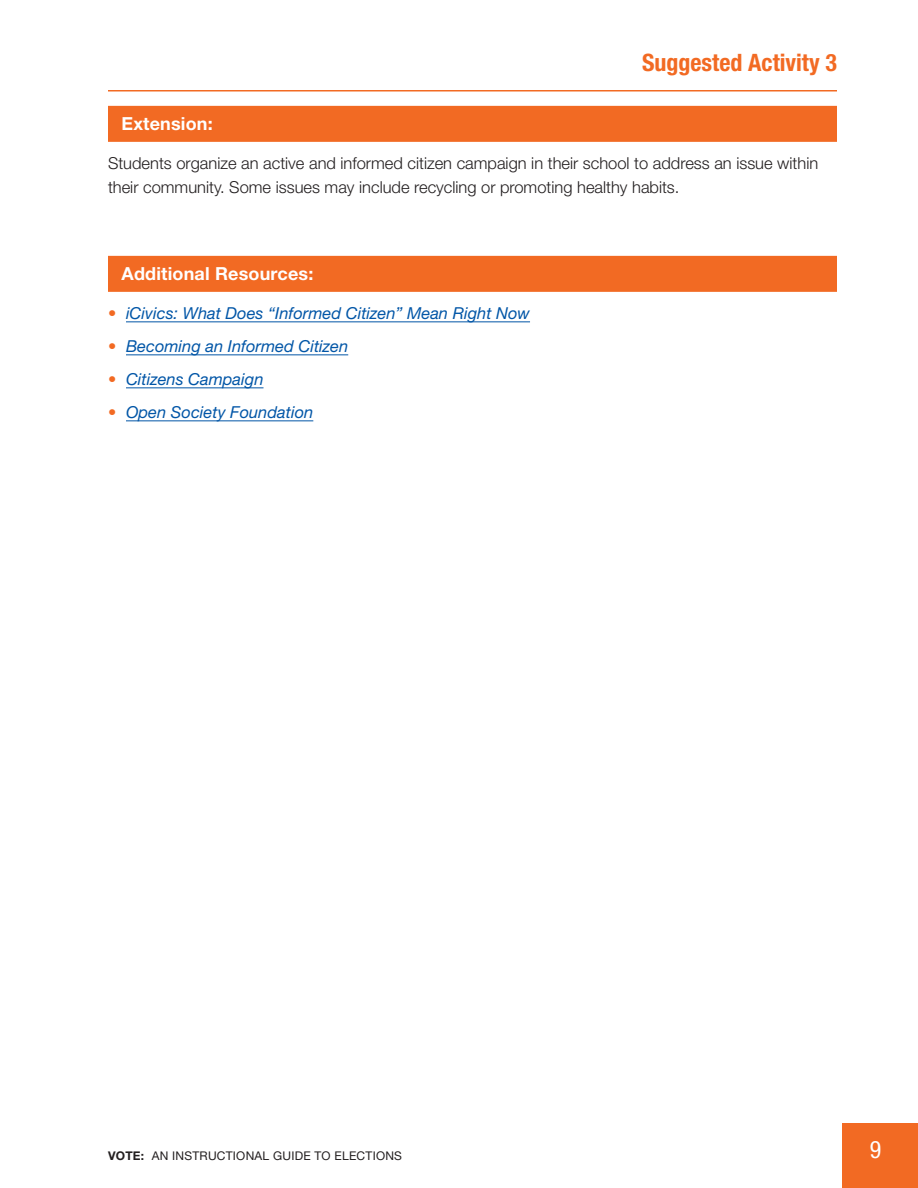
<style>
.page{position:relative;width:918px;height:1188px;background:#fff}
.page>*{position:absolute;margin:0;border:0;box-sizing:border-box;transform-origin:0 0}
.t1{font:700 condensed 24px "Helvetica Neue LT Std";color:#f26a23}
.t2{font:condensed 24px "Helvetica Neue LT Std";color:#fff}
.t3{font:700 18px "Helvetica Neue LT Std";letter-spacing:.01em;color:#fff}
.t4{font:300 16.5px/24px "Helvetica Neue LT Std";color:#231f20}
.t5{font:italic 16.5px "Helvetica Neue LT Std";color:#0256a7}
.t6{font:12px "Helvetica Neue LT Std";letter-spacing:.02em;color:#231f20}
.s1{color:#f26a23}
.s2{font-weight:700}
</style>
<div class="page">
<div style="left:842px;top:1123px;width:76px;height:65px;background:#f26a23"></div>
<div style="left:108px;top:106px;width:729px;height:36px;background:#f26a23"></div>
<div style="left:108px;top:256px;width:729px;height:36px;background:#f26a23"></div>
<hr style="left:126px;top:321px;width:404px;height:1px;background:#0256a7">
<hr style="left:126px;top:354px;width:222px;height:1px;background:#0256a7">
<hr style="left:126px;top:387px;width:138px;height:1px;background:#0256a7">
<hr style="left:126px;top:420px;width:187px;height:1px;background:#0256a7">
<hr style="left:108px;top:90px;width:729px;height:2px;background:#f26a23">
<h1 class="t1" style="left:642px;top:48px;width:196px">Suggested Activity 3</h1>
<p class="t3" style="left:122px;top:112px;width:93px">Extension:</p>
<p class="t4" style="left:108px;top:151px;width:712px">Students organize an active and informed citizen campaign in their school to address an issue within their community. Some issues may include recycling or promoting healthy habits.</p>
<p class="t3" style="left:122px;top:262px;width:193px">Additional Resources:</p>
<p class="t5" style="left:108px;top:303px;width:424px"><span class="s1">•</span> iCivics: What Does “Informed Citizen” Mean Right Now</p>
<p class="t5" style="left:108px;top:336px;width:242px"><span class="s1">•</span> Becoming an Informed Citizen</p>
<p class="t5" style="left:108px;top:369px;width:157px"><span class="s1">•</span> Citizens Campaign</p>
<p class="t5" style="left:108px;top:402px;width:207px"><span class="s1">•</span> Open Society Foundation</p>
<p class="t6" style="left:108px;top:1148px;width:296px"><span class="s2">VOTE:</span> AN INSTRUCTIONAL GUIDE TO ELECTIONS</p>
<h1 class="t2" style="left:870px;top:1136px;width:13px">9</h1>
</div>
